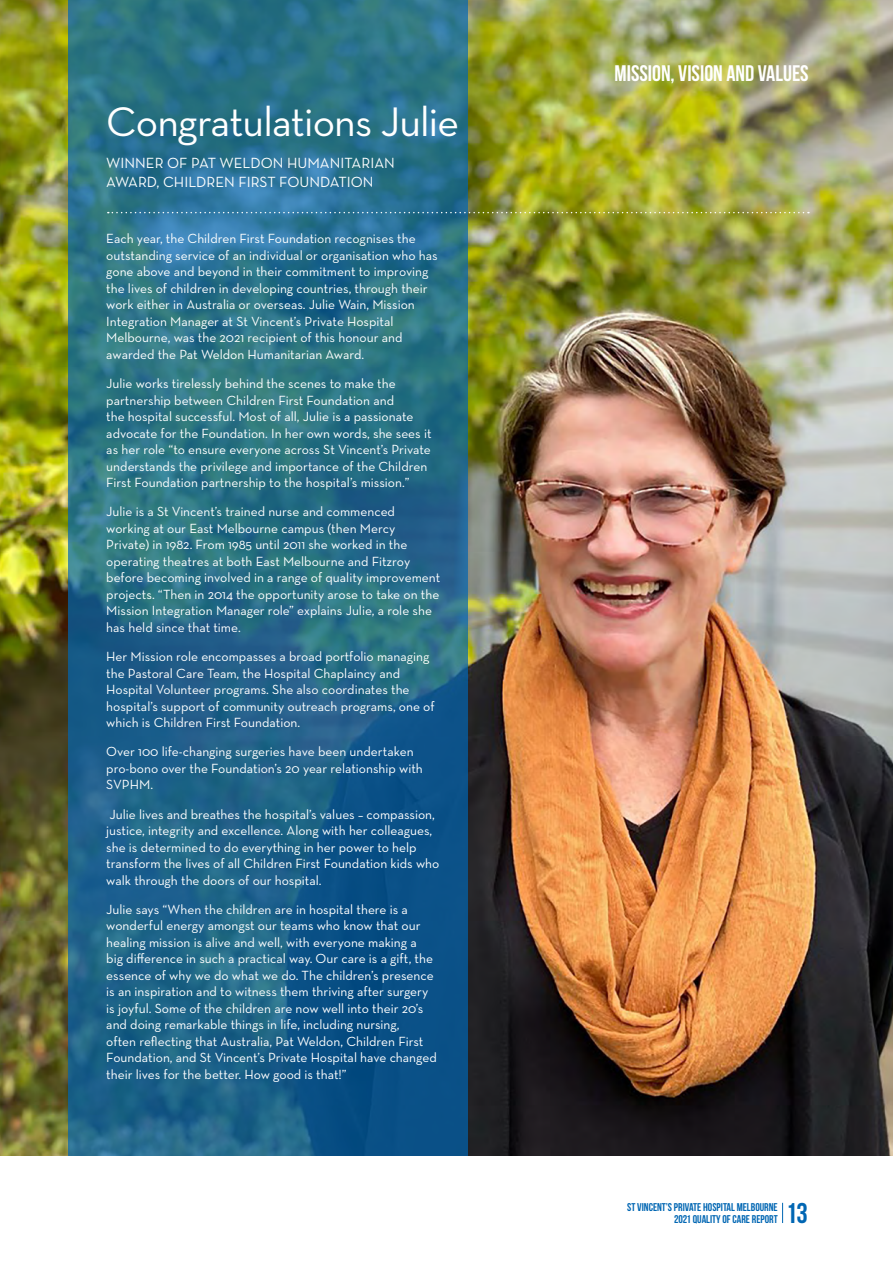
<style>
.page{position:relative;width:893px;height:1263px;background:#fff}
.page>*{position:absolute;margin:0;border:0;box-sizing:border-box;transform-origin:0 0}
.Top_Text{font:42px "Neutra Text";letter-spacing:-.02em;color:#fff}
.t1{font:700 28.5px "Bebas Neue";color:#0166b3}
.Top_Text-2{font:700 22.5px "Bebas Neue";color:#fff}
.INTRO{font:15px "Neutra Text";color:#fff}
.Body{font:13.5px/16.5px "Neutra Text";color:#fff}
.t2{font:700 11.25px/12px "Bebas Neue";color:#0166b3;text-align:right}
</style>
<div class="page">
<svg style="left:782px;top:1203px;width:1px;height:20px"></svg>
<img style="left:0;top:0;width:893px;height:1156px">
<svg style="left:68px;top:0;width:400px;height:1156px;background:#226888"></svg>
<svg style="left:107px;top:212px;width:702px;height:1px"></svg>
<p class="Top_Text" style="left:106px;top:96px;width:354px">Congratulations Julie</p>
<p class="INTRO" style="left:106px;top:154px;width:290px">WINNER OF PAT WELDON HUMANITARIAN</p>
<p class="INTRO" style="left:106px;top:173px;width:269px">AWARD, CHILDREN FIRST FOUNDATION</p>
<p class="Body" style="left:106px;top:230px;width:333px">Each year, the Children First Foundation recognises the outstanding service of an individual or organisation who has gone above and beyond in their commitment to improving the lives of children in developing countries, through their work either in Australia or overseas. Julie Wain, Mission Integration Manager at St Vincent’s Private Hospital Melbourne, was the 2021 recipient of this honour and awarded the Pat Weldon Humanitarian Award.</p>
<p class="Body" style="left:106px;top:375px;width:327px">Julie works tirelessly behind the scenes to make the partnership between Children First Foundation and<br>the hospital successful. Most of all, Julie is a passionate advocate for the Foundation. In her own words, she sees it as her role “to ensure everyone across St Vincent’s Private understands the privilege and importance of the Children First Foundation partnership to the hospital’s mission.”</p>
<p class="Body" style="left:106px;top:503px;width:335px">Julie is a St Vincent’s trained nurse and commenced working at our East Melbourne campus (then Mercy Private) in 1982. From 1985 until 2011 she worked in the operating theatres at both East Melbourne and Fitzroy before becoming involved in a range of quality improvement projects. “Then in 2014 the opportunity arose to take on the Mission Integration Manager role” explains Julie, a role she has held since that time.</p>
<p class="Body" style="left:106px;top:648px;width:330px">Her Mission role encompasses a broad portfolio managing the Pastoral Care Team, the Hospital Chaplaincy and Hospital Volunteer programs. She also coordinates the hospital’s support of community outreach programs, one of which is Children First Foundation.</p>
<p class="Body" style="left:106px;top:743px;width:318px">Over 100 life-changing surgeries have been undertaken pro-bono over the Foundation’s 20 year relationship with<br>SVPHM.</p>
<p class="Body" style="left:106px;top:805px;width:335px">Julie lives and breathes the hospital’s values – compassion, justice, integrity and excellence. Along with her colleagues, she is determined to do everything in her power to help transform the lives of all Children First Foundation kids who walk through the doors of our hospital.</p>
<p class="Body" style="left:106px;top:901px;width:332px">Julie says “When the children are in hospital there is a wonderful energy amongst our teams who know that our healing mission is alive and well, with everyone making a big difference in such a practical way. Our care is a gift, the essence of why we do what we do. The children’s presence is an inspiration and to witness them thriving after surgery is joyful. Some of the children are now well into their 20’s and doing remarkable things in life, including nursing,<br>often reflecting that Australia, Pat Weldon, Children First Foundation, and St Vincent’s Private Hospital have changed their lives for the better. How good is that!”</p>
<p class="Top_Text-2" style="left:615px;top:61px;width:196px">MISSION, VISION AND VALUES</p>
<p class="t2" style="left:627px;top:1201px;width:152px">ST VINCENT’S PRIVATE HOSPITAL MELBOURNE<br>2021 QUALITY OF CARE REPORT</p>
<p class="t1" style="left:786px;top:1197px;width:24px">13</p>
</div>
